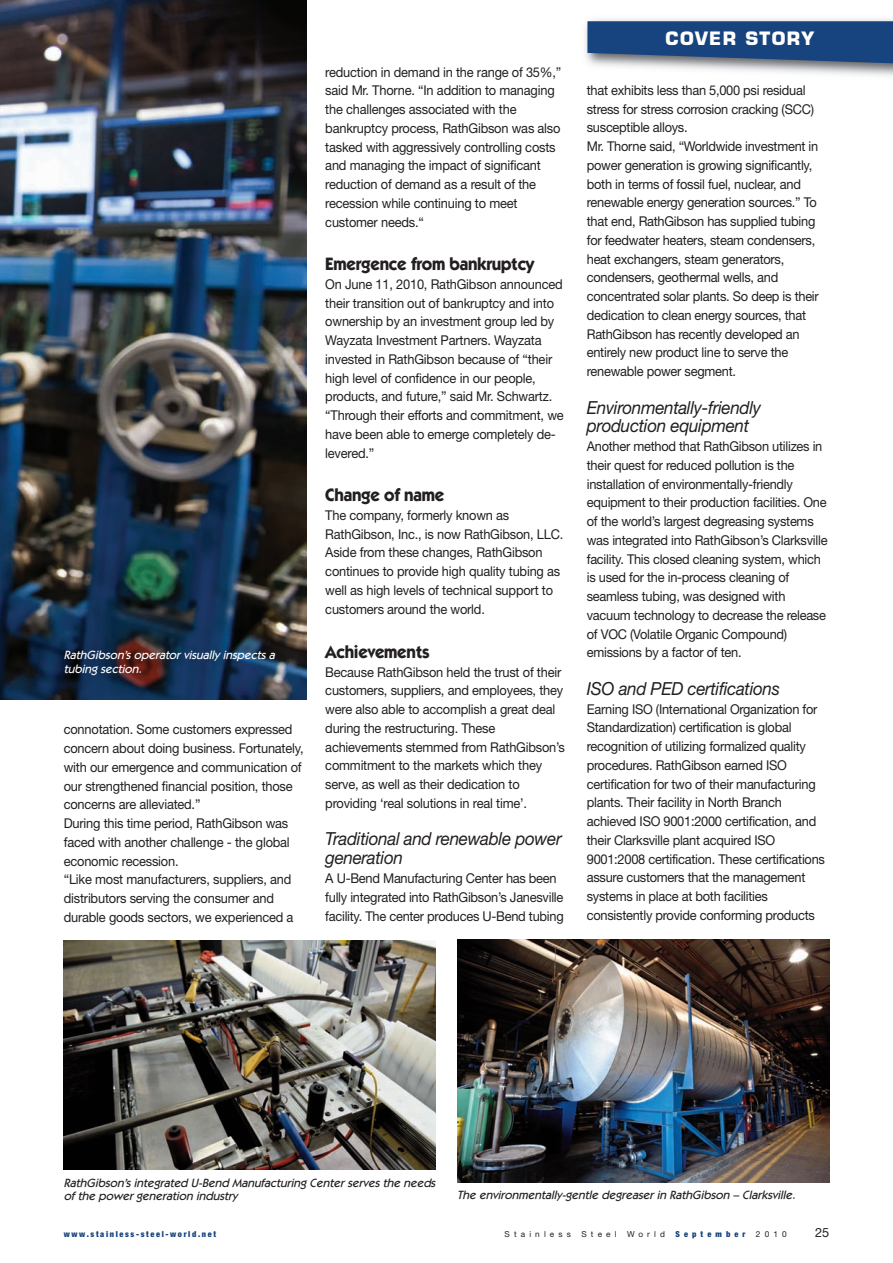
<style>
.page{position:relative;width:893px;height:1263px;background:#fff}
.page>*{position:absolute;margin:0;border:0;box-sizing:border-box;transform-origin:0 0}
.t1{font:italic 18px/18.8px "Helvetica Neue";letter-spacing:-.02em;color:#231f20;scale:.95 1}
.t2{font:700 18px "Itc Kabel";letter-spacing:-.015em;color:#231f20;scale:.95 1}
.t3{font:700 18px "Eurostile LT Std";letter-spacing:.075em;color:#fff}
.t4{font:13.5px/18.8px "Helvetica Neue";letter-spacing:-.02em;color:#231f20;scale:.95 1}
.t5{font:12.75px "Helvetica Neue";color:#231f20}
.t6{font:italic 500 12px/13.5px "Itc Kabel";color:#231f20}
.t7{font:italic 500 12px/13.5px "Itc Kabel";color:#fff}
.t8{font:900 condensed 8.25px "Helvetica Neue";letter-spacing:.2em;color:#17437e}
.t9{font:8.25px "Helvetica Neue";letter-spacing:.5em;color:#231f20}
.t10{font:900 condensed 8.25px "Helvetica Neue";letter-spacing:.5em;color:#17437e}
</style>
<div class="page">
<img style="left:0;top:0;width:306px;height:700px">
<svg style="left:587px;top:21px;width:306px;height:43px;background:#2a5083"></svg>
<img style="left:64px;top:940px;width:372px;height:229px">
<img style="left:457px;top:939px;width:372px;height:243px">
<p class="t7" style="left:64px;top:649px;width:215px">RathGibson’s operator visually inspects a tubing section.</p>
<p class="t4" style="left:64px;top:720px;width:254px">connotation. Some customers expressed concern about doing business. Fortunately, with our emergence and communication of our strengthened financial position, those concerns are alleviated.”<br>During this time period, RathGibson was faced with another challenge - the global economic recession.<br>“Like most manufacturers, suppliers, and distributors serving the consumer and durable goods sectors, we experienced a</p>
<p class="t4" style="left:325px;top:62px;width:250px">reduction in demand in the range of 35%,” said Mr. Thorne. “In addition to managing the challenges associated with the bankruptcy process, RathGibson was also tasked with aggressively controlling costs and managing the impact of significant reduction of demand as a result of the recession while continuing to meet customer needs.“</p>
<h1 class="t2" style="left:325px;top:257px;width:222px">Emergence from bankruptcy</h1>
<p class="t4" style="left:325px;top:275px;width:252px">On June 11, 2010, RathGibson announced their transition out of bankruptcy and into ownership by an investment group led by Wayzata Investment Partners. Wayzata invested in RathGibson because of “their high level of confidence in our people, products, and future,” said Mr. Schwartz. “Through their efforts and commitment, we have been able to emerge completely de&shy;levered.”</p>
<h1 class="t2" style="left:325px;top:488px;width:127px">Change of name</h1>
<p class="t4" style="left:325px;top:506px;width:252px">The company, formerly known as RathGibson, Inc., is now RathGibson, LLC.<br>Aside from these changes, RathGibson continues to provide high quality tubing as well as high levels of technical support to customers around the world.</p>
<h1 class="t2" style="left:325px;top:645px;width:111px">Achievements</h1>
<p class="t4" style="left:325px;top:662px;width:254px">Because RathGibson held the trust of their customers, suppliers, and employees, they were also able to accomplish a great deal during the restructuring. These achievements stemmed from RathGibson’s commitment to the markets which they serve, as well as their dedication to providing ‘real solutions in real time’.</p>
<h1 class="t1" style="left:325px;top:829px;width:250px">Traditional and renewable power generation</h1>
<p class="t4" style="left:325px;top:869px;width:252px">A U-Bend Manufacturing Center has been fully integrated into RathGibson’s Janesville facility. The center produces U-Bend tubing</p>
<h1 class="t3" style="left:666px;top:32px;width:150px">COVER STORY</h1>
<p class="t4" style="left:587px;top:80px;width:246px">that exhibits less than 5,000 psi residual stress for stress corrosion cracking (SCC) susceptible alloys.<br>Mr. Thorne said, “Worldwide investment in power generation is growing significantly, both in terms of fossil fuel, nuclear, and renewable energy generation sources.” To that end, RathGibson has supplied tubing for feedwater heaters, steam condensers, heat exchangers, steam generators, condensers, geothermal wells, and concentrated solar plants. So deep is their dedication to clean energy sources, that RathGibson has recently developed an entirely new product line to serve the renewable power segment.</p>
<h1 class="t1" style="left:587px;top:398px;width:185px">Environmentally-friendly production equipment</h1>
<p class="t4" style="left:587px;top:437px;width:255px">Another method that RathGibson utilizes in their quest for reduced pollution is the installation of environmentally-friendly equipment to their production facilities. One of the world’s largest degreasing systems was integrated into RathGibson’s Clarksville facility. This closed cleaning system, which is used for the in-process cleaning of seamless tubing, was designed with vacuum technology to decrease the release of VOC (Volatile Organic Compound) emissions by a factor of ten.</p>
<h1 class="t1" style="left:587px;top:679px;width:205px">ISO and PED certifications</h1>
<p class="t4" style="left:587px;top:699px;width:252px">Earning ISO (International Organization for Standardization) certification is global recognition of utilizing formalized quality procedures. RathGibson earned ISO certification for two of their manufacturing plants. Their facility in North Branch achieved ISO 9001:2000 certification, and their Clarksville plant acquired ISO 9001:2008 certification. These certifications assure customers that the management systems in place at both facilities consistently provide conforming products</p>
<p class="t6" style="left:64px;top:1177px;width:375px">RathGibson’s integrated U-Bend Manufacturing Center serves the needs of the power generation industry</p>
<p class="t6" style="left:457px;top:1189px;width:342px">The environmentally-gentle degreaser in RathGibson – Clarksville.</p>
<p class="t8" style="left:64px;top:1229px;width:154px">www.stainless-steel-world.net</p>
<p class="t9" style="left:505px;top:1229px;width:68px">Stainless</p>
<p class="t9" style="left:581px;top:1229px;width:37px">Steel</p>
<p class="t9" style="left:627px;top:1229px;width:39px">World</p>
<p class="t10" style="left:676px;top:1229px;width:71px">September</p>
<p class="t9" style="left:756px;top:1229px;width:32px">2010</p>
<p class="t5" style="left:815px;top:1225px;width:16px">25</p>
</div>
